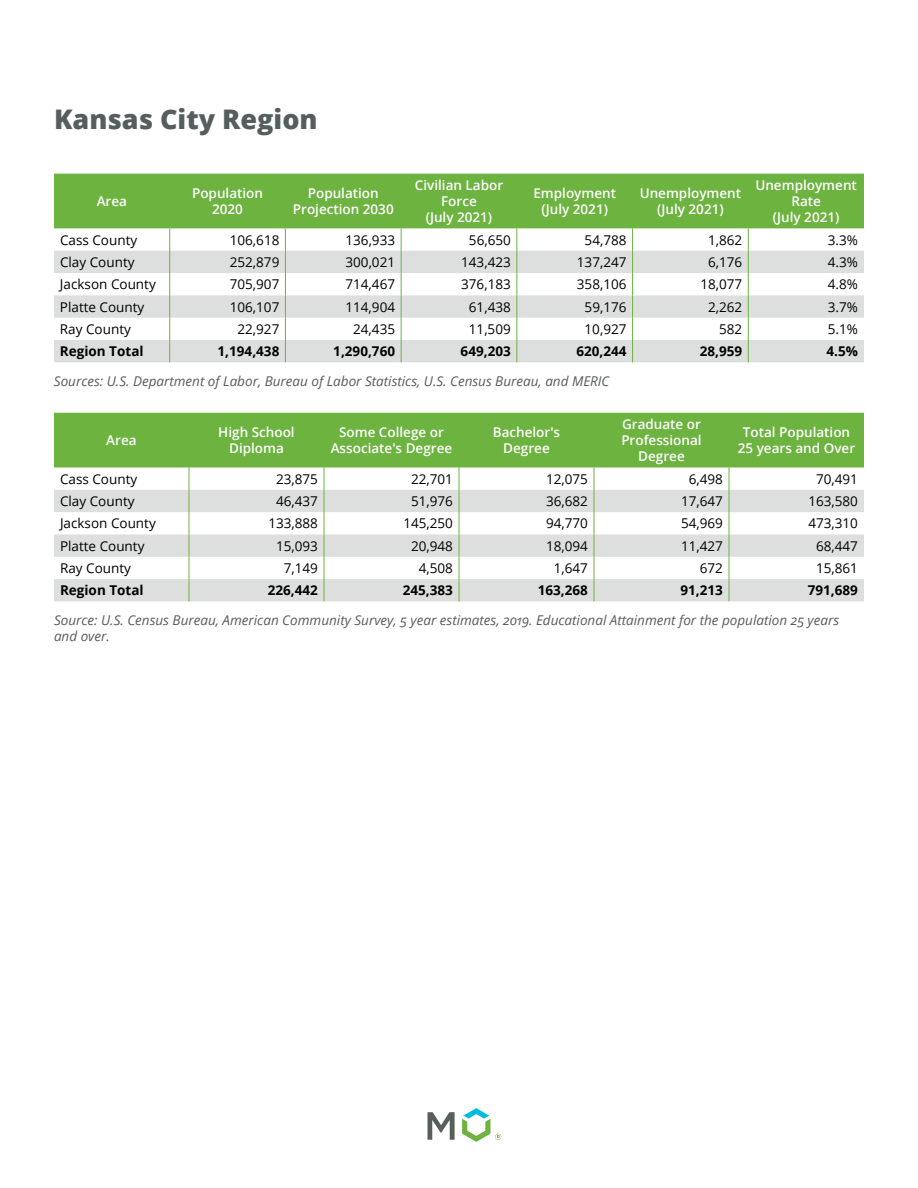
<style>
.page{position:relative;width:918px;height:1188px;background:#fff}
.page>*{position:absolute;margin:0;border:0;box-sizing:border-box;transform-origin:0 0}
.t1{font:800 27px "Open Sans";color:#565e5d}
.t2{font:13.5px "Open Sans";color:#000}
.t3{font:600 13.5px/16.2px "Open Sans";color:#fff;text-align:center}
.t4{font:italic 13.5px/16.2px "Open Sans";color:#565e5d}
.t5{font:700 13.5px "Open Sans";color:#000}
</style>
<div class="page">
<svg style="left:428px;top:1112px;width:27px;height:28px"></svg>
<svg style="left:462px;top:1108px;width:39px;height:34px"></svg>
<div style="left:54px;top:174px;width:810px;height:54px;background:#6cb33f"></div>
<svg style="left:54px;top:251px;width:810px;height:111px;fill:#dddfdf"></svg>
<svg style="left:169px;top:228px;width:1px;height:134px"></svg>
<svg style="left:285px;top:228px;width:1px;height:134px"></svg>
<svg style="left:401px;top:228px;width:1px;height:134px"></svg>
<svg style="left:516px;top:228px;width:1px;height:134px"></svg>
<svg style="left:632px;top:228px;width:1px;height:134px"></svg>
<svg style="left:748px;top:228px;width:1px;height:134px"></svg>
<div style="left:54px;top:413px;width:810px;height:54px;background:#6cb33f"></div>
<svg style="left:54px;top:490px;width:810px;height:111px;fill:#dddfdf"></svg>
<svg style="left:189px;top:467px;width:1px;height:134px"></svg>
<svg style="left:324px;top:467px;width:1px;height:134px"></svg>
<svg style="left:459px;top:467px;width:1px;height:134px"></svg>
<svg style="left:594px;top:467px;width:1px;height:134px"></svg>
<svg style="left:729px;top:467px;width:1px;height:134px"></svg>
<h1 class="t1" style="left:54px;top:98px;width:265px">Kansas City Region</h1>
<p class="t3" style="left:97px;top:193px;width:32px">Area</p>
<p class="t3" style="left:192px;top:185px;width:73px">Population<br>2020</p>
<p class="t3" style="left:293px;top:185px;width:102px">Population<br>Projection 2030</p>
<p class="t3" style="left:415px;top:177px;width:90px">Civilian Labor<br>Force<br>(July 2021)</p>
<p class="t3" style="left:533px;top:185px;width:84px">Employment (July 2021)</p>
<p class="t3" style="left:640px;top:185px;width:103px">Unemployment (July 2021)</p>
<p class="t3" style="left:755px;top:177px;width:103px">Unemployment<br>Rate<br>(July 2021)</p>
<p class="t2" style="left:60px;top:231px;width:79px">Cass County</p>
<p class="t2" style="left:230px;top:231px;width:51px">106,618</p>
<p class="t2" style="left:346px;top:231px;width:51px">136,933</p>
<p class="t2" style="left:469px;top:231px;width:43px">56,650</p>
<p class="t2" style="left:585px;top:231px;width:43px">54,788</p>
<p class="t2" style="left:708px;top:231px;width:36px">1,862</p>
<p class="t2" style="left:828px;top:231px;width:32px">3.3%</p>
<p class="t2" style="left:60px;top:253px;width:76px">Clay County</p>
<p class="t2" style="left:230px;top:253px;width:51px">252,879</p>
<p class="t2" style="left:346px;top:253px;width:51px">300,021</p>
<p class="t2" style="left:461px;top:253px;width:51px">143,423</p>
<p class="t2" style="left:577px;top:253px;width:51px">137,247</p>
<p class="t2" style="left:708px;top:253px;width:36px">6,176</p>
<p class="t2" style="left:828px;top:253px;width:32px">4.3%</p>
<p class="t2" style="left:60px;top:275px;width:97px">Jackson County</p>
<p class="t2" style="left:230px;top:275px;width:51px">705,907</p>
<p class="t2" style="left:345px;top:275px;width:51px">714,467</p>
<p class="t2" style="left:461px;top:275px;width:51px">376,183</p>
<p class="t2" style="left:577px;top:275px;width:51px">358,106</p>
<p class="t2" style="left:700px;top:275px;width:43px">18,077</p>
<p class="t2" style="left:828px;top:275px;width:32px">4.8%</p>
<p class="t2" style="left:60px;top:298px;width:86px">Platte County</p>
<p class="t2" style="left:230px;top:298px;width:51px">106,107</p>
<p class="t2" style="left:345px;top:298px;width:51px">114,904</p>
<p class="t2" style="left:469px;top:298px;width:43px">61,438</p>
<p class="t2" style="left:585px;top:298px;width:43px">59,176</p>
<p class="t2" style="left:708px;top:298px;width:36px">2,262</p>
<p class="t2" style="left:828px;top:298px;width:32px">3.7%</p>
<p class="t2" style="left:60px;top:320px;width:72px">Ray County</p>
<p class="t2" style="left:237px;top:320px;width:43px">22,927</p>
<p class="t2" style="left:353px;top:320px;width:43px">24,435</p>
<p class="t2" style="left:469px;top:320px;width:43px">11,509</p>
<p class="t2" style="left:585px;top:320px;width:43px">10,927</p>
<p class="t2" style="left:719px;top:320px;width:25px">582</p>
<p class="t2" style="left:828px;top:320px;width:32px">5.1%</p>
<p class="t5" style="left:60px;top:342px;width:85px">Region Total</p>
<p class="t5" style="left:218px;top:342px;width:63px">1,194,438</p>
<p class="t5" style="left:333px;top:342px;width:63px">1,290,760</p>
<p class="t5" style="left:461px;top:342px;width:52px">649,203</p>
<p class="t5" style="left:576px;top:342px;width:52px">620,244</p>
<p class="t5" style="left:700px;top:342px;width:44px">28,959</p>
<p class="t5" style="left:827px;top:342px;width:33px">4.5%</p>
<p class="t4" style="left:54px;top:372px;width:557px">Sources: U.S. Department of Labor, Bureau of Labor Statistics, U.S. Census Bureau, and MERIC</p>
<p class="t3" style="left:106px;top:432px;width:32px">Area</p>
<p class="t3" style="left:218px;top:424px;width:78px">High School<br>Diploma</p>
<p class="t3" style="left:331px;top:424px;width:123px">Some College or<br>Associate's Degree</p>
<p class="t3" style="left:493px;top:424px;width:69px">Bachelor's<br>Degree</p>
<p class="t3" style="left:621px;top:416px;width:82px">Graduate or<br>Professional<br>Degree</p>
<p class="t3" style="left:738px;top:424px;width:119px">Total Population<br>25 years and Over</p>
<p class="t2" style="left:60px;top:470px;width:79px">Cass County</p>
<p class="t2" style="left:276px;top:470px;width:43px">23,875</p>
<p class="t2" style="left:411px;top:470px;width:43px">22,701</p>
<p class="t2" style="left:546px;top:470px;width:43px">12,075</p>
<p class="t2" style="left:689px;top:470px;width:36px">6,498</p>
<p class="t2" style="left:816px;top:470px;width:43px">70,491</p>
<p class="t2" style="left:60px;top:492px;width:76px">Clay County</p>
<p class="t2" style="left:276px;top:492px;width:43px">46,437</p>
<p class="t2" style="left:411px;top:492px;width:43px">51,976</p>
<p class="t2" style="left:546px;top:492px;width:43px">36,682</p>
<p class="t2" style="left:681px;top:492px;width:43px">17,647</p>
<p class="t2" style="left:808px;top:492px;width:51px">163,580</p>
<p class="t2" style="left:60px;top:514px;width:97px">Jackson County</p>
<p class="t2" style="left:268px;top:514px;width:51px">133,888</p>
<p class="t2" style="left:403px;top:514px;width:51px">145,250</p>
<p class="t2" style="left:546px;top:514px;width:43px">94,770</p>
<p class="t2" style="left:681px;top:514px;width:43px">54,969</p>
<p class="t2" style="left:808px;top:514px;width:51px">473,310</p>
<p class="t2" style="left:60px;top:537px;width:86px">Platte County</p>
<p class="t2" style="left:276px;top:537px;width:43px">15,093</p>
<p class="t2" style="left:411px;top:537px;width:43px">20,948</p>
<p class="t2" style="left:546px;top:537px;width:43px">18,094</p>
<p class="t2" style="left:681px;top:537px;width:43px">11,427</p>
<p class="t2" style="left:816px;top:537px;width:43px">68,447</p>
<p class="t2" style="left:60px;top:559px;width:72px">Ray County</p>
<p class="t2" style="left:284px;top:559px;width:36px">7,149</p>
<p class="t2" style="left:419px;top:559px;width:36px">4,508</p>
<p class="t2" style="left:554px;top:559px;width:36px">1,647</p>
<p class="t2" style="left:700px;top:559px;width:25px">672</p>
<p class="t2" style="left:816px;top:559px;width:43px">15,861</p>
<p class="t5" style="left:60px;top:581px;width:85px">Region Total</p>
<p class="t5" style="left:268px;top:581px;width:52px">226,442</p>
<p class="t5" style="left:403px;top:581px;width:52px">245,383</p>
<p class="t5" style="left:538px;top:581px;width:52px">163,268</p>
<p class="t5" style="left:681px;top:581px;width:44px">91,213</p>
<p class="t5" style="left:808px;top:581px;width:52px">791,689</p>
<p class="t4" style="left:54px;top:612px;width:787px">Source: U.S. Census Bureau, American Community Survey, 5 year estimates, 2019. Educational Attainment for the population 25 years and over.</p>
</div>
